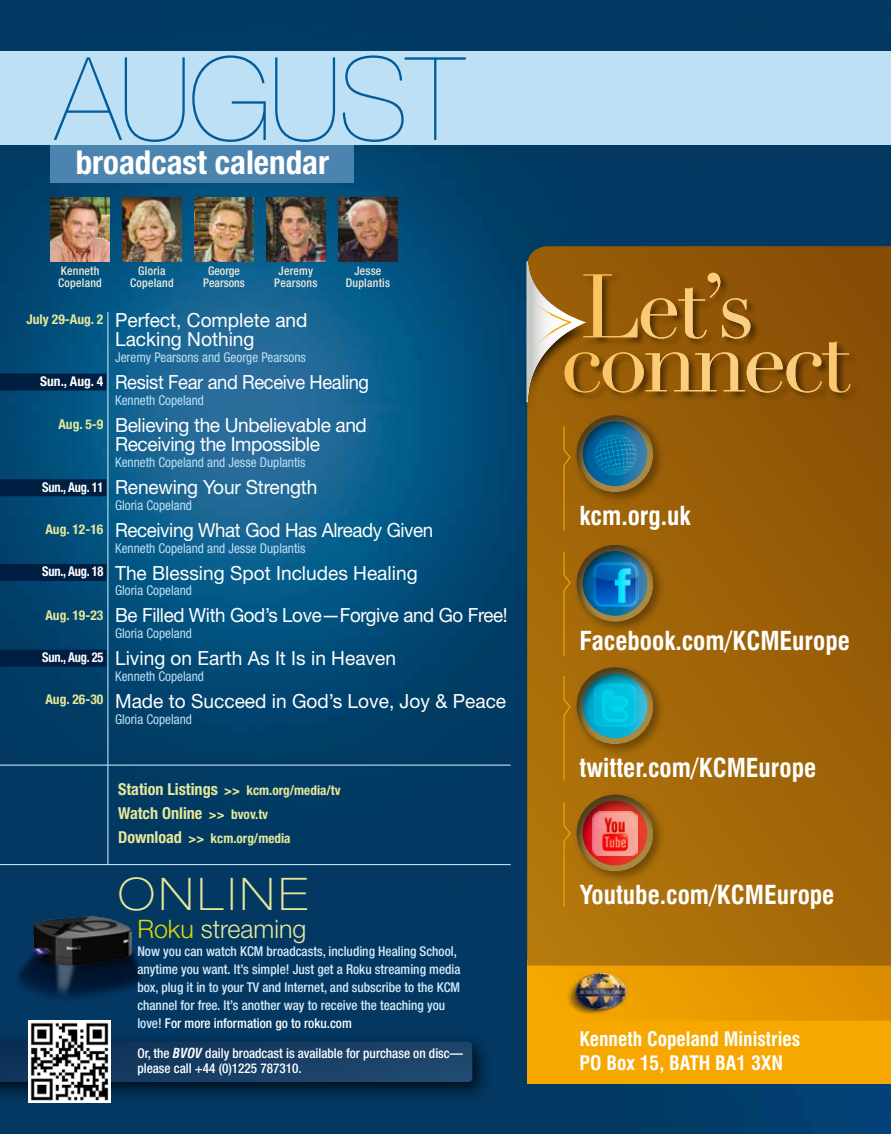
<style>
.page{position:relative;width:891px;height:1134px;background:#fff}
.page>*{position:absolute;margin:0;border:0;box-sizing:border-box;transform-origin:0 0}
.t1{font:200 115.65px "Helvetica Neue LT Std";letter-spacing:-.02em;color:#005b9a}
.t2{font:88.5px "Didot LT Std";letter-spacing:-.05em;color:#fcd085}
.t3{font:100 expanded 45px "Helvetica Neue LT Std";letter-spacing:.1em;color:#e6e89a}
.t4{font:700 condensed 33px "Helvetica Neue LT Std";color:#fff}
.t5{font:700 condensed 25.5px "Swiss 721 BT";color:#fff}
.t6{font:300 25.5px "Helvetica Neue LT Std";color:#e6e89a}
.t7{font:19.5px/19.5px "Helvetica Neue LT Std";color:#fff}
.t8{font:19.5px "Helvetica Neue LT Std";letter-spacing:-.02em;color:#fff;scale:.96 1}
.t9{font:19.5px/19.5px "Helvetica Neue LT Std";letter-spacing:-.02em;color:#fff}
.t10{font:700 condensed 19.5px/23.4px "Swiss 721 BT";color:#fff}
.t11{font:19.5px "Helvetica Neue LT Std";letter-spacing:-.02em;color:#fff;scale:.94 1}
.t12{font:700 condensed 16.5px "Helvetica Neue LT Std";color:#e6e89a}
.t13{font:500 condensed 13.5px/18px "Helvetica Neue LT Std";color:#d6ebf8}
.t14{font:condensed 13.5px "Helvetica Neue LT Std";color:#bde0f4}
.t15{font:700 condensed 13.5px "Helvetica Neue LT Std";color:#e6e89a}
.t16{font:500 condensed 13.5px/15px "Helvetica Neue LT Std";color:#fff}
.t17{font:700 condensed 13.5px "Helvetica Neue LT Std";letter-spacing:-.02em;color:#fff;scale:.92 1}
.t18{font:700 condensed 13.5px "Helvetica Neue LT Std";letter-spacing:-.02em;color:#fff}
.t19{font:500 condensed 12px/12px "Helvetica Neue LT Std";letter-spacing:.02em;color:#edebdd;text-align:center}
.t20{font:500 condensed 12px/12px "Helvetica Neue LT Std";color:#edebdd;text-align:center}
.s1{font-size:16.5px}
.s2{font-size:13.5px}
.s3{color:#ddda00}
.s4{color:#fff}
.s5{font-family:"Swiss 721 BT";font-weight:700;font-style:italic}
</style>
<div class="page">
<img style="left:0;top:0;width:891px;height:1134px">
<div style="left:0;top:52px;width:891px;height:93px;background:#bde0f4"></div>
<div style="left:2px;top:913px;width:159px;height:98px;background:#033862"></div>
<img style="left:10px;top:907px;width:151px;height:99px">
<div style="left:0;top:1033px;width:493px;height:71px;background:#000;opacity:.75"></div>
<svg style="left:0;top:1042px;width:473px;height:40px;background:#183e64"></svg>
<hr style="left:0;top:864px;width:511px;height:1px;background:#bde0f4">
<hr style="left:0;top:765px;width:511px;height:1px;background:#bde0f4">
<div style="left:527px;top:959px;width:364px;height:124px;background:#f7a800"></div>
<svg style="left:527px;top:246px;width:364px;height:775px;background:#a46707"></svg>
<div style="left:519px;top:301px;width:73px;height:115px;background:#000;opacity:.75"></div>
<svg style="left:510px;top:260px;width:76px;height:144px;background:#7d7962"></svg>
<div style="left:564px;top:272px;width:297px;height:130px;background:#000;opacity:.48"></div>
<img style="left:51px;top:197px;width:59px;height:64px">
<img style="left:266px;top:197px;width:60px;height:64px">
<img style="left:122px;top:197px;width:60px;height:64px">
<img style="left:195px;top:197px;width:59px;height:64px">
<img style="left:28px;top:1021px;width:83px;height:82px">
<svg style="left:563px;top:425px;width:8px;height:107px"></svg>
<div style="left:573px;top:412px;width:93px;height:92px;background:#000;opacity:.35"></div>
<div style="left:575px;top:414px;width:79px;height:81px;background:#000;opacity:.55"></div>
<svg style="left:563px;top:550px;width:8px;height:107px"></svg>
<div style="left:573px;top:664px;width:93px;height:92px;background:#000;opacity:.35"></div>
<div style="left:575px;top:666px;width:79px;height:81px;background:#000;opacity:.55"></div>
<img style="left:591px;top:682px;width:48px;height:47px">
<svg style="left:563px;top:675px;width:8px;height:107px"></svg>
<svg style="left:563px;top:801px;width:8px;height:107px"></svg>
<div style="left:573px;top:791px;width:93px;height:93px;background:#000;opacity:.35"></div>
<div style="left:575px;top:793px;width:79px;height:81px;background:#000;opacity:.55"></div>
<img style="left:593px;top:811px;width:44px;height:44px">
<div style="left:573px;top:542px;width:93px;height:92px;background:#000;opacity:.35"></div>
<div style="left:575px;top:544px;width:79px;height:81px;background:#000;opacity:.55"></div>
<img style="left:587px;top:556px;width:57px;height:56px">
<img style="left:592px;top:431px;width:47px;height:46px">
<img style="left:560px;top:965px;width:84px;height:51px">
<div style="left:51px;top:145px;width:303px;height:38px;background:#4b84ae"></div>
<img style="left:338px;top:197px;width:59px;height:64px">
<div style="left:0;top:479px;width:106px;height:17px;background:#001d42"></div>
<div style="left:0;top:564px;width:106px;height:17px;background:#001d42"></div>
<div style="left:0;top:650px;width:106px;height:17px;background:#001d42"></div>
<div style="left:0;top:374px;width:106px;height:17px;background:#001d42"></div>
<hr style="left:107px;top:312px;width:1px;height:552px;background:#bde0f4">
<h1 class="t1" style="left:55px;top:32px;width:410px">AUGUST</h1>
<h3 class="t4" style="left:76px;top:143px;width:255px">broadcast calendar</h3>
<p class="t19" style="left:130px;top:265px;width:45px">Gloria<br>Copeland</p>
<p class="t20" style="left:203px;top:265px;width:43px">George<br>Pearsons</p>
<p class="t19" style="left:58px;top:265px;width:45px;text-align:left">Kenneth<br>Copeland</p>
<p class="t19" style="left:274px;top:265px;width:45px">Jeremy<br>Pearsons</p>
<p class="t19" style="left:346px;top:265px;width:46px">Jesse<br>Duplantis</p>
<p class="t15" style="left:26px;top:311px;width:78px">July 29-Aug. 2</p>
<p class="t18" style="left:40px;top:373px;width:65px">Sun., Aug. 4</p>
<p class="t15" style="left:58px;top:416px;width:46px">Aug. 5-9</p>
<p class="t17" style="left:42px;top:479px;width:68px">Sun., Aug. 11</p>
<p class="t15" style="left:45px;top:521px;width:59px">Aug. 12-16</p>
<p class="t17" style="left:42px;top:563px;width:68px">Sun., Aug. 18</p>
<p class="t15" style="left:45px;top:607px;width:59px">Aug. 19-23</p>
<p class="t17" style="left:42px;top:649px;width:68px">Sun., Aug. 25</p>
<p class="t15" style="left:45px;top:691px;width:59px">Aug. 26-30</p>
<h3 class="t7" style="left:115px;top:310px;width:194px">Perfect, Complete and<br>Lacking Nothing</h3>
<p class="t14" style="left:115px;top:349px;width:192px">Jeremy Pearsons and George Pearsons</p>
<h3 class="t11" style="left:115px;top:370px;width:272px">Resist Fear and Receive Healing</h3>
<p class="t14" style="left:115px;top:392px;width:90px">Kenneth Copeland</p>
<h3 class="t9" style="left:115px;top:415px;width:253px">Believing the Unbelievable and<br>Receiving the Impossible</h3>
<p class="t14" style="left:115px;top:454px;width:192px">Kenneth Copeland and Jesse Duplantis</p>
<h3 class="t9" style="left:115px;top:477px;width:204px">Renewing Your Strength</h3>
<p class="t14" style="left:115px;top:497px;width:78px">Gloria Copeland</p>
<h3 class="t8" style="left:115px;top:518px;width:333px">Receiving What God Has Already Given</h3>
<p class="t14" style="left:115px;top:540px;width:192px">Kenneth Copeland and Jesse Duplantis</p>
<h3 class="t7" style="left:115px;top:563px;width:304px">The Blessing Spot Includes Healing</h3>
<p class="t14" style="left:115px;top:583px;width:78px">Gloria Copeland</p>
<h3 class="t8" style="left:115px;top:604px;width:411px">Be Filled With God’s Love—Forgive and Go Free!</h3>
<p class="t14" style="left:115px;top:625px;width:78px">Gloria Copeland</p>
<h3 class="t7" style="left:115px;top:648px;width:283px">Living on Earth As It Is in Heaven</h3>
<p class="t14" style="left:115px;top:668px;width:90px">Kenneth Copeland</p>
<h3 class="t7" style="left:115px;top:691px;width:393px">Made to Succeed in God’s Love, Joy &amp; Peace</h3>
<p class="t14" style="left:115px;top:711px;width:78px">Gloria Copeland</p>
<p class="t15" style="left:118px;top:782px;width:224px"><span class="s1">Station Listings</span> &gt;&gt; kcm.org/media/tv</p>
<p class="t12" style="left:118px;top:803px;width:152px">Watch Online <span class="s2">&gt;&gt; bvov.tv</span></p>
<p class="t15" style="left:118px;top:830px;width:174px"><span class="s1">Download</span> &gt;&gt; kcm.org/media</p>
<h3 class="t3" style="left:118px;top:868px;width:191px">ONLINE</h3>
<h3 class="t6" style="left:137px;top:913px;width:170px"><span class="s3">Roku</span> streaming</h3>
<p class="t13" style="left:137px;top:942px;width:325px">Now you can watch KCM broadcasts, including Healing School, anytime you want. It’s simple! Just get a Roku streaming media box, plug it in to your TV and Internet, and subscribe to the KCM channel for free. It’s another way to receive the teaching you love! <span class="s4">For more information go to roku.com</span></p>
<p class="t16" style="left:137px;top:1045px;width:327px">Or, the <span class="s5">BVOV</span> daily broadcast is available for purchase on disc— please call +44 (0)1225 787310.</p>
<h2 class="t2" style="left:581px;top:254px;width:176px">Let’s</h2>
<h2 class="t2" style="left:561px;top:308px;width:291px">connect</h2>
<h3 class="t5" style="left:580px;top:501px;width:113px">kcm.org.uk</h3>
<h3 class="t5" style="left:580px;top:626px;width:272px">Facebook.com/KCMEurope</h3>
<h3 class="t5" style="left:580px;top:752px;width:238px">twitter.com/KCMEurope</h3>
<h3 class="t5" style="left:580px;top:880px;width:256px">Youtube.com/KCMEurope</h3>
<h3 class="t10" style="left:580px;top:1027px;width:222px">Kenneth Copeland Ministries<br>PO Box 15, BATH BA1 3XN</h3>
</div>
